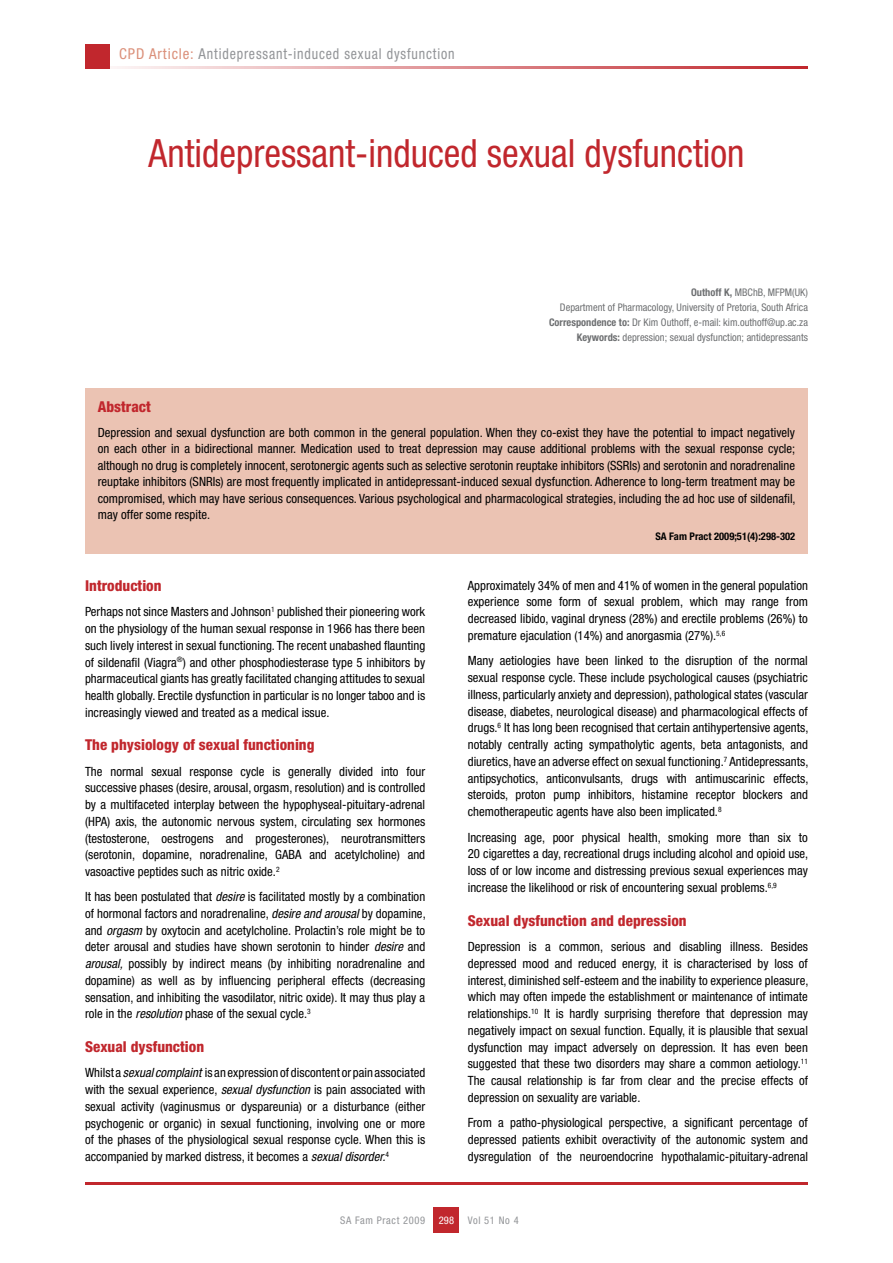
<style>
.page{position:relative;width:893px;height:1263px;background:#fff}
.page>*{position:absolute;margin:0;border:0;box-sizing:border-box;transform-origin:0 0}
.t1{font:condensed 39px "Helvetica Neue LT Std";color:#c1272d;scale:.96 1}
.t2{font:800 condensed 15px "Helvetica Neue LT Std";color:#c1272d}
.t3{font:condensed 15px "Helvetica Neue LT Std";letter-spacing:.06em;color:#939598}
.t4{font:condensed 12.75px/16.8px "Helvetica Neue LT Std";color:#000;text-align:justify}
.t5{font:condensed 10.5px/15px "Helvetica Neue LT Std";color:#6d6f71;text-align:right}
.t6{font:700 condensed 10.5px "Helvetica Neue LT Std";color:#000}
.t7{font:condensed 10.5px "Helvetica Neue LT Std";letter-spacing:.06em;color:#939598}
.t8{font:condensed 10.5px "Helvetica Neue LT Std";color:#fff}
.s1{color:#db907a}
.s2{font-weight:700}
.s3{font-style:italic}
</style>
<div class="page">
<hr style="left:85px;top:66px;width:723px;height:2px;background:#c1272d">
<div style="left:85px;top:44px;width:24px;height:24px;background:#c1272d"></div>
<div style="left:434px;top:1208px;width:25px;height:25px;background:#c1272d"></div>
<hr style="left:85px;top:1182px;width:723px;height:2px;background:#c1272d">
<div style="left:85px;top:388px;width:723px;height:166px;background:#ebc3b3"></div>
<p class="t3" style="left:119px;top:45px;width:337px"><span class="s1">CPD Article:</span> Antidepressant-induced sexual dysfunction</p>
<h1 class="t1" style="left:149px;top:131px;width:622px">Antidepressant-induced sexual dysfunction</h1>
<p class="t5" style="left:549px;top:285px;width:260px"><span class="s2">Outhoff K,</span> MBChB, MFPM(UK)<br>Department of Pharmacology, University of Pretoria, South Africa <span class="s2">Correspondence to:</span> Dr Kim Outhoff, e-mail: kim.outhoff@up.ac.za <span class="s2">Keywords:</span> depression; sexual dysfunction; antidepressants</p>
<p class="t2" style="left:98px;top:397px;width:55px">Abstract</p>
<p class="t4" style="left:98px;top:424px;width:699px">Depression and sexual dysfunction are both common in the general population. When they co-exist they have the potential to impact negatively on each other in a bidirectional manner. Medication used to treat depression may cause additional problems with the sexual response cycle; although no drug is completely innocent, serotonergic agents such as selective serotonin reuptake inhibitors (SSRIs) and serotonin and noradrenaline reuptake inhibitors (SNRIs) are most frequently implicated in antidepressant-induced sexual dysfunction. Adherence to long-term treatment may be compromised, which may have serious consequences. Various psychological and pharmacological strategies, including the ad hoc use of sildenafil, may offer some respite.</p>
<p class="t6" style="left:655px;top:530px;width:141px">SA Fam Pract 2009;51(4):298-302</p>
<p class="t2" style="left:85px;top:576px;width:78px">Introduction</p>
<p class="t4" style="left:85px;top:603px;width:342px">Perhaps not since Masters and Johnson<sup>1</sup> published their pioneering work on the physiology of the human sexual response in 1966 has there been such lively interest in sexual functioning. The recent unabashed flaunting of sildenafil (Viagra<sup>®</sup>) and other phosphodiesterase type 5 inhibitors by pharmaceutical giants has greatly facilitated changing attitudes to sexual health globally. Erectile dysfunction in particular is no longer taboo and is increasingly viewed and treated as a medical issue.</p>
<p class="t2" style="left:85px;top:736px;width:231px">The physiology of sexual functioning</p>
<p class="t4" style="left:85px;top:763px;width:342px">The normal sexual response cycle is generally divided into four successive phases (desire, arousal, orgasm, resolution) and is controlled by a multifaceted interplay between the hypophyseal-pituitary-adrenal (HPA) axis, the autonomic nervous system, circulating sex hormones (testosterone, oestrogens and progesterones), neurotransmitters (serotonin, dopamine, noradrenaline, GABA and acetylcholine) and vasoactive peptides such as nitric oxide.<sup>2</sup></p>
<p class="t4" style="left:85px;top:888px;width:342px">It has been postulated that <span class="s3">desire</span> is facilitated mostly by a combination of hormonal factors and noradrenaline, <span class="s3">desire and arousal</span> by dopamine, and <span class="s3">orgasm</span> by oxytocin and acetylcholine. Prolactin’s role might be to deter arousal and studies have shown serotonin to hinder <span class="s3">desire</span> and <span class="s3">arousal,</span> possibly by indirect means (by inhibiting noradrenaline and dopamine) as well as by influencing peripheral effects (decreasing sensation, and inhibiting the vasodilator, nitric oxide). It may thus play a role in the <span class="s3">resolution</span> phase of the sexual cycle.<sup>3</sup></p>
<p class="t2" style="left:85px;top:1037px;width:121px">Sexual dysfunction</p>
<p class="t4" style="left:85px;top:1064px;width:342px">Whilst a <span class="s3">sexual complaint</span> is an expression of discontent or pain associated with the sexual experience, <span class="s3">sexual dysfunction</span> is pain associated with sexual activity (vaginusmus or dyspareunia) or a disturbance (either psychogenic or organic) in sexual functioning, involving one or more of the phases of the physiological sexual response cycle. When this is accompanied by marked distress, it becomes a <span class="s3">sexual disorder.</span><sup>4</sup></p>
<p class="t4" style="left:468px;top:577px;width:342px">Approximately 34% of men and 41% of women in the general population experience some form of sexual problem, which may range from decreased libido, vaginal dryness (28%) and erectile problems (26%) to premature ejaculation (14%) and anorgasmia (27%).<sup>5,6</sup></p>
<p class="t4" style="left:468px;top:652px;width:342px">Many aetiologies have been linked to the disruption of the normal sexual response cycle. These include psychological causes (psychiatric illness, particularly anxiety and depression), pathological states (vascular disease, diabetes, neurological disease) and pharmacological effects of drugs.<sup>6</sup> It has long been recognised that certain antihypertensive agents, notably centrally acting sympatholytic agents, beta antagonists, and diuretics, have an adverse effect on sexual functioning.<sup>7</sup> Antidepressants, antipsychotics, anticonvulsants, drugs with antimuscarinic effects, steroids, proton pump inhibitors, histamine receptor blockers and chemotherapeutic agents have also been implicated.<sup>8</sup></p>
<p class="t4" style="left:468px;top:828px;width:342px">Increasing age, poor physical health, smoking more than six to 20 cigarettes a day, recreational drugs including alcohol and opioid use, loss of or low income and distressing previous sexual experiences may increase the likelihood or risk of encountering sexual problems.<sup>6,9</sup></p>
<p class="t2" style="left:468px;top:911px;width:220px">Sexual dysfunction and depression</p>
<p class="t4" style="left:468px;top:938px;width:342px">Depression is a common, serious and disabling illness. Besides depressed mood and reduced energy, it is characterised by loss of interest, diminished self-esteem and the inability to experience pleasure, which may often impede the establishment or maintenance of intimate relationships.<sup>10</sup> It is hardly surprising therefore that depression may negatively impact on sexual function. Equally, it is plausible that sexual dysfunction may impact adversely on depression. It has even been suggested that these two disorders may share a common aetiology.<sup>11<br></sup>The causal relationship is far from clear and the precise effects of depression on sexuality are variable.</p>
<p class="t4" style="left:468px;top:1114px;width:342px">From a patho-physiological perspective, a significant percentage of depressed patients exhibit overactivity of the autonomic system and dysregulation of the neuroendocrine hypothalamic-pituitary-adrenal</p>
<p class="t7" style="left:340px;top:1214px;width:87px">SA Fam Pract 2009</p>
<p class="t8" style="left:439px;top:1214px;width:17px">298</p>
<p class="t7" style="left:468px;top:1214px;width:52px">Vol 51 No 4</p>
</div>
